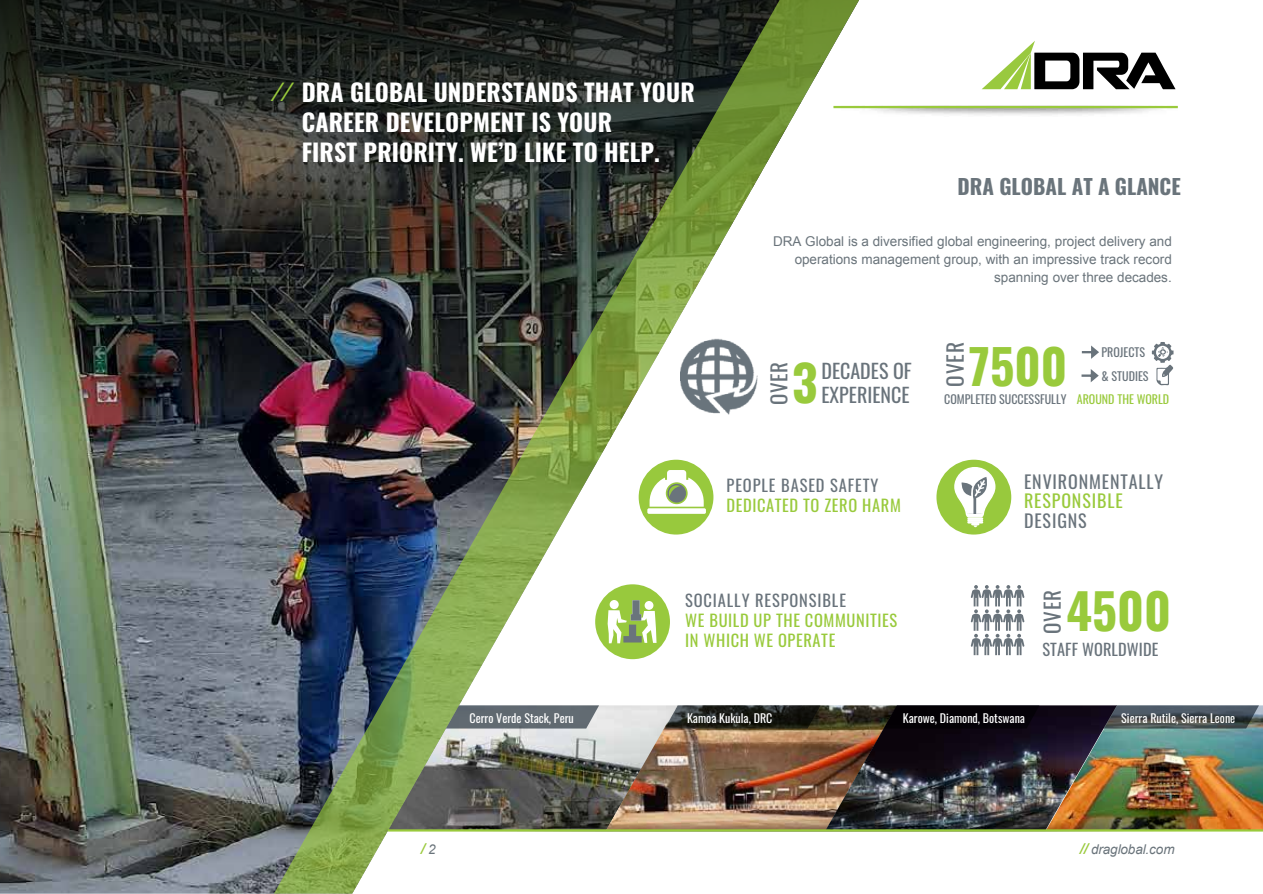
<style>
.page{position:relative;width:1263px;height:894px;background:#fff}
.page>*{position:absolute;margin:0;border:0;box-sizing:border-box;transform-origin:0 0}
.t1{font:700 49.65px "Oswald";color:#99ca3c}
.t2{font:700 49.05px "Oswald";color:#99ca3c}
.t3{font:700 48px "Oswald";color:#99ca3c}
.t4{font:700 24px/30px "Oswald";letter-spacing:.005em;color:#fff}
.t5{font:21.3px "Oswald";color:#69737b}
.t6{font:700 21px "Oswald";color:#6a747b}
.t7{font:21px "Oswald";color:#69737b}
.t8{font:20.85px "Oswald";color:#69737b}
.t9{font:19.95px/24px "Oswald";color:#69737b}
.t10{font:18px "Oswald";letter-spacing:.05em;color:#69737b}
.t11{font:18px "Oswald";letter-spacing:.05em;color:#99ca3c}
.t12{font:16.5px/19.8px "Oswald";letter-spacing:.035em;color:#99ca3c}
.t13{font:16.5px "Oswald";letter-spacing:.05em;color:#69737b}
.t14{font:16.35px "Oswald";letter-spacing:.005em;color:#69737b}
.t15{font:italic 700 15px "Arial";color:#9aca3c}
.t16{font:13.5px/18px "Arial";color:#6a747b;text-align:right}
.t17{font:italic 13.5px "Arial";letter-spacing:-.01em;color:#6a747b}
.t18{font:12px "Oswald";color:#fff}
.t19{font:12px/23.2px "Oswald";color:#69737b}
.s1{font-style:italic;font-size:22.8px;color:#99ca3c}
.s2{color:#99ca3c}
.s3{font-weight:400;font-size:13.5px;color:#6a747b}
.s4{font-weight:700;font-size:15px;color:#9aca3c}
</style>
<div class="page">
<svg style="left:982px;top:41px;width:193px;height:48px"></svg>
<img style="left:859px;top:705px;width:187px;height:110px">
<img style="left:1046px;top:705px;width:217px;height:124px">
<svg style="left:884px;top:705px;width:155px;height:23px;background:#08050a"></svg>
<svg style="left:1103px;top:705px;width:156px;height:23px;background:#495156"></svg>
<img style="left:0;top:422px;width:274px;height:471px">
<img style="left:0;top:0;width:274px;height:422px">
<img style="left:859px;top:815px;width:316px;height:14px">
<hr style="left:833px;top:106px;width:345px;height:2px;background:#9aca3c">
<hr style="left:388px;top:829px;width:875px;height:2px;background:#9aca3c">
<svg style="left:971px;top:585px;width:53px;height:70px"></svg>
<svg style="left:1152px;top:342px;width:22px;height:43px"></svg>
<svg style="left:1082px;top:369px;width:17px;height:13px"></svg>
<svg style="left:1082px;top:345px;width:17px;height:14px"></svg>
<div style="left:936px;top:459px;width:75px;height:75px;background:#98c93d;border-radius:50%"></div>
<svg style="left:953px;top:466px;width:43px;height:69px"></svg>
<img style="left:274px;top:0;width:585px;height:893px">
<h3 class="t4" style="left:302px;top:79px;width:395px;text-indent:-32px"><span class="s1">//</span>DRA GLOBAL UNDERSTANDS THAT YOUR<br>CAREER DEVELOPMENT IS YOUR<br>FIRST PRIORITY. WE’D LIKE TO HELP.</h3>
<h3 class="t6" style="left:958px;top:175px;width:225px">DRA GLOBAL AT A GLANCE</h3>
<p class="t16" style="left:773px;top:232px;width:400px">DRA Global is a diversified global engineering, project delivery and operations management group, with an impressive track record spanning over three decades.</p>
<h3 class="t8" style="left:760px;top:405px;width:45px;rotate:-90deg">OVER</h3>
<h1 class="t1" style="left:792px;top:356px;width:27px">3</h1>
<h3 class="t9" style="left:821px;top:357px;width:92px">DECADES OF<br>EXPERIENCE</h3>
<p class="t13" style="left:727px;top:471px;width:153px">PEOPLE BASED SAFETY</p>
<p class="t12" style="left:727px;top:493px;width:176px">DEDICATED TO ZERO HARM</p>
<h3 class="t5" style="left:936px;top:386px;width:46px;rotate:-90deg">OVER</h3>
<h3 class="t3" style="left:969px;top:341px;width:100px">7500</h3>
<p class="t19" style="left:944px;top:386px;width:226px">COMPLETED SUCCESSFULLY <span class="s2">AROUND THE WORLD</span></p>
<p class="t19" style="left:1102px;top:339px;width:49px">PROJECTS &amp; STUDIES</p>
<h3 class="t10" style="left:1024px;top:465px;width:140px">ENVIRONMENTALLY</h3>
<h3 class="t11" style="left:1024px;top:484px;width:100px">RESPONSIBLE</h3>
<h3 class="t10" style="left:1024px;top:504px;width:64px">DESIGNS</h3>
<p class="t13" style="left:685px;top:585px;width:162px">SOCIALLY RESPONSIBLE</p>
<p class="t12" style="left:685px;top:608px;width:213px">WE BUILD UP THE COMMUNITIES<br>IN WHICH WE OPERATE</p>
<h3 class="t7" style="left:1034px;top:633px;width:45px;rotate:-90deg">OVER</h3>
<h2 class="t2" style="left:1067px;top:585px;width:106px">4500</h2>
<p class="t14" style="left:1042px;top:634px;width:118px">STAFF WORLDWIDE</p>
<p class="t18" style="left:470px;top:707px;width:106px">Cerro Verde Stack, Peru</p>
<p class="t18" style="left:687px;top:707px;width:87px">Kamoa Kukula, DRC</p>
<p class="t18" style="left:903px;top:707px;width:124px">Karowe, Diamond, Botswana</p>
<p class="t18" style="left:1121px;top:707px;width:116px">Sierra Rutile, Sierra Leone</p>
<p class="t15" style="left:421px;top:839px;width:16px">/<span class="s3">2</span></p>
<p class="t17" style="left:1080px;top:840px;width:96px"><span class="s4">//</span> draglobal.com</p>
</div>
